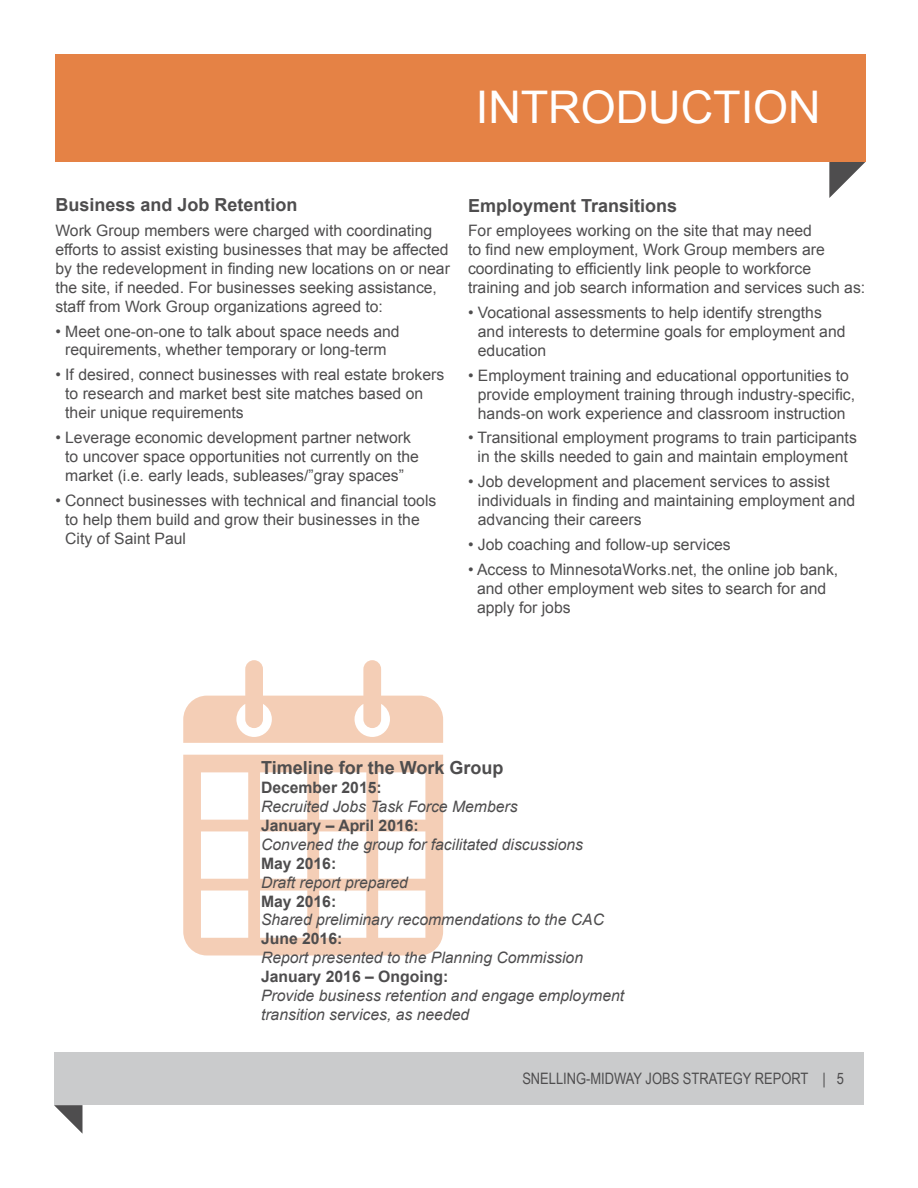
<style>
.page{position:relative;width:918px;height:1188px;background:#fff}
.page>*{position:absolute;margin:0;border:0;box-sizing:border-box;transform-origin:0 0}
.t1{font:45px "Arial";color:#fff}
.t2{font:700 18px "Arial";color:#4e4d4e}
.t3{font:15.75px/18.9px "Arial";color:#4e4d4e}
.t4{font:italic 15.75px/18.9px "Arial";color:#4e4d4e}
.t5{font:700 15.75px "Arial";color:#4e4d4e}
.t6{font:15.75px "Arial Narrow";color:#4e4d4e}
</style>
<div class="page">
<svg style="left:183px;top:755px;width:260px;height:201px"></svg>
<svg style="left:183px;top:660px;width:260px;height:83px"></svg>
<div style="left:55px;top:54px;width:810px;height:108px;background:#e58245"></div>
<svg style="left:829px;top:162px;width:36px;height:36px"></svg>
<div style="left:54px;top:1053px;width:810px;height:52px;background:#cacbcc"></div>
<svg style="left:54px;top:1105px;width:28px;height:28px"></svg>
<h1 class="t1" style="left:476px;top:78px;width:346px">INTRODUCTION</h1>
<p class="t2" style="left:55px;top:193px;width:244px">Business and Job Retention</p>
<p class="t3" style="left:55px;top:221px;width:396px">Work Group members were charged with coordinating efforts to assist existing businesses that may be affected by the redevelopment in finding new locations on or near the site, if needed. For businesses seeking assistance, staff from Work Group organizations agreed to:</p>
<p class="t3" style="left:55px;top:322px;width:346px;text-align:center">• Meet one-on-one to talk about space needs and requirements, whether temporary or long-term</p>
<p class="t3" style="left:65px;top:365px;width:381px;text-indent:-10px">• If desired, connect businesses with real estate brokers to research and market best site matches based on their unique requirements</p>
<p class="t3" style="left:65px;top:428px;width:355px;text-indent:-10px">• Leverage economic development partner network to uncover space opportunities not currently on the market (i.e. early leads, subleases/”gray spaces”</p>
<p class="t3" style="left:65px;top:491px;width:373px;text-indent:-10px">• Connect businesses with technical and financial tools to help them build and grow their businesses in the<br>City of Saint Paul</p>
<p class="t2" style="left:468px;top:193px;width:211px">Employment Transitions</p>
<p class="t3" style="left:468px;top:222px;width:399px">For employees working on the site that may need<br>to find new employment, Work Group members are coordinating to efficiently link people to workforce training and job search information and services such as:</p>
<p class="t3" style="left:478px;top:303px;width:369px;text-indent:-10px">• Vocational assessments to help identify strengths and interests to determine goals for employment and education</p>
<p class="t3" style="left:478px;top:366px;width:379px;text-indent:-10px">• Employment training and educational opportunities to provide employment training through industry-specific, hands-on work experience and classroom instruction</p>
<p class="t3" style="left:468px;top:429px;width:390px;text-align:center">• Transitional employment programs to train participants in the skills needed to gain and maintain employment</p>
<p class="t3" style="left:478px;top:472px;width:379px;text-indent:-10px">• Job development and placement services to assist individuals in finding and maintaining employment and advancing their careers</p>
<p class="t3" style="left:468px;top:535px;width:264px">• Job coaching and follow-up services</p>
<p class="t3" style="left:477px;top:560px;width:363px;text-indent:-9px">• Access to MinnesotaWorks.net, the online job bank, and other employment web sites to search for and apply for jobs</p>
<p class="t2" style="left:261px;top:756px;width:244px">Timeline for the Work Group</p>
<p class="t5" style="left:261px;top:777px;width:122px">December 2015:</p>
<p class="t4" style="left:261px;top:797px;width:258px">Recruited Jobs Task Force Members</p>
<p class="t5" style="left:261px;top:815px;width:159px">January – April 2016:</p>
<p class="t4" style="left:261px;top:835px;width:324px">Convened the group for facilitated discussions</p>
<p class="t5" style="left:261px;top:853px;width:77px">May 2016:</p>
<p class="t4" style="left:261px;top:873px;width:149px">Draft report prepared</p>
<p class="t5" style="left:261px;top:891px;width:77px">May 2016:</p>
<p class="t4" style="left:261px;top:911px;width:345px">Shared preliminary recommendations to the CAC</p>
<p class="t5" style="left:261px;top:928px;width:83px">June 2016:</p>
<p class="t4" style="left:261px;top:948px;width:324px">Report presented to the Planning Commission</p>
<p class="t5" style="left:261px;top:966px;width:189px">January 2016 – Ongoing:</p>
<p class="t4" style="left:261px;top:986px;width:365px">Provide business retention and engage employment transition services, as needed</p>
<p class="t6" style="left:522px;top:1067px;width:323px">SNELLING-MIDWAY JOBS STRATEGY REPORT | 5</p>
</div>
